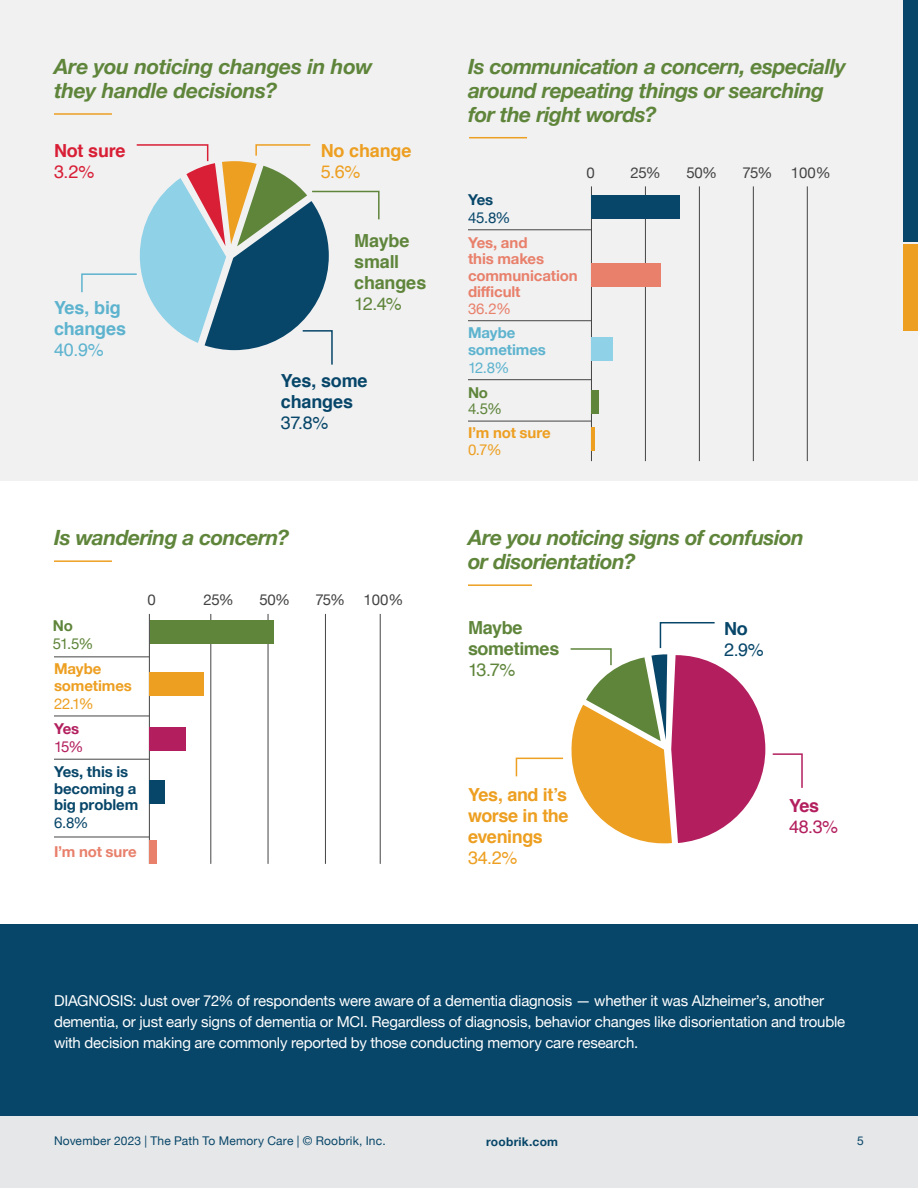
<style>
.page{position:relative;width:918px;height:1188px;background:#fff}
.page>*{position:absolute;margin:0;border:0;box-sizing:border-box;transform-origin:0 0}
.t1{font:italic 700 21px/24px "Helvetica Neue";letter-spacing:-.02em;color:#5f853b}
.t2{font:700 18px/21px "Helvetica";letter-spacing:-.02em;color:#ed9f21;text-align:justify}
.t3{font:700 18px/21px "Helvetica";letter-spacing:-.01em;color:#5f853b}
.t4{font:700 18px/21px "Helvetica";letter-spacing:-.01em;color:#074669}
.t5{font:700 18px/21px "Helvetica";letter-spacing:-.01em;color:#5db3ce}
.t6{font:18px "Helvetica";color:#5f853b}
.t7{font:18px "Helvetica";color:#074669}
.t8{font:18px "Helvetica";color:#ed9f21}
.t9{font:700 18px "Helvetica";letter-spacing:-.015em;color:#d81f36}
.t10{font:18px "Helvetica";color:#5db3ce}
.t11{font:18px "Helvetica";color:#b31f5e}
.t12{font:18px "Helvetica";color:#d81f36}
.t13{font:700 18px "Helvetica";color:#b31f5e}
.t14{font:15px/21px "Helvetica Neue";letter-spacing:-.015em;color:#fff}
.t15{font:700 15px/16.5px "Helvetica Neue";letter-spacing:-.005em;color:#e8806b}
.t16{font:700 15px/16.5px "Helvetica Neue";letter-spacing:-.005em;color:#074669}
.t17{font:15px "Helvetica Neue";letter-spacing:-.02em;color:#444}
.t18{font:700 15px/16.5px "Helvetica Neue";letter-spacing:-.005em;color:#ed9f21}
.t19{font:700 15px/16.5px "Helvetica Neue";letter-spacing:-.01em;color:#5db3ce}
.t20{font:15px "Helvetica Neue";color:#074669}
.t21{font:15px "Helvetica Neue";color:#5f853b}
.t22{font:15px "Helvetica Neue";color:#ed9f21}
.t23{font:15px "Helvetica Neue";color:#e8806b}
.t24{font:15px "Helvetica Neue";color:#5db3ce}
.t25{font:700 15px "Helvetica Neue";color:#5f853b}
.t26{font:700 15px "Helvetica Neue";color:#b31f5e}
.t27{font:15px "Helvetica Neue";color:#b31f5e}
.t28{font:12px "Helvetica Neue";letter-spacing:.015em;color:#074669}
.t29{font:700 12px "Helvetica Neue";letter-spacing:.02em;color:#074669}
</style>
<div class="page">
<div style="left:0;top:1112px;width:918px;height:76px;background:#e6e7e8"></div>
<div style="left:0;top:0;width:918px;height:480px;background:#f1f1f2"></div>
<div style="left:904px;top:0;width:14px;height:241px;background:#074669"></div>
<div style="left:904px;top:244px;width:14px;height:86px;background:#ed9f21"></div>
<hr style="left:54px;top:113px;width:58px;height:2px;background:#ed9f21">
<svg style="left:81px;top:144px;width:299px;height:221px"></svg>
<hr style="left:54px;top:560px;width:58px;height:2px;background:#ed9f21">
<hr style="left:149px;top:614px;width:1px;height:250px;background:#444">
<hr style="left:54px;top:837px;width:95px;height:1px;background:#444">
<hr style="left:54px;top:759px;width:95px;height:1px;background:#444">
<hr style="left:54px;top:716px;width:95px;height:1px;background:#444">
<hr style="left:54px;top:657px;width:95px;height:1px;background:#444">
<hr style="left:211px;top:614px;width:1px;height:250px;background:#444">
<hr style="left:268px;top:614px;width:1px;height:250px;background:#444">
<hr style="left:325px;top:614px;width:1px;height:250px;background:#444">
<hr style="left:380px;top:614px;width:1px;height:250px;background:#444">
<div style="left:150px;top:672px;width:54px;height:24px;background:#ed9f21"></div>
<div style="left:150px;top:620px;width:123px;height:23px;background:#5f853b"></div>
<div style="left:150px;top:727px;width:36px;height:24px;background:#b31f5e"></div>
<div style="left:149px;top:840px;width:8px;height:24px;background:#e8806b"></div>
<div style="left:150px;top:780px;width:15px;height:24px;background:#074669"></div>
<hr style="left:468px;top:584px;width:64px;height:2px;background:#ed9f21">
<div style="left:0;top:924px;width:918px;height:191px;background:#074669"></div>
<hr style="left:469px;top:137px;width:58px;height:1px;background:#ed9f21">
<hr style="left:591px;top:186px;width:1px;height:275px;background:#444">
<hr style="left:468px;top:230px;width:124px;height:1px;background:#444">
<hr style="left:468px;top:320px;width:124px;height:1px;background:#444">
<hr style="left:468px;top:379px;width:124px;height:1px;background:#444">
<hr style="left:468px;top:421px;width:124px;height:1px;background:#444">
<hr style="left:645px;top:186px;width:1px;height:275px;background:#444">
<hr style="left:699px;top:186px;width:1px;height:275px;background:#444">
<hr style="left:753px;top:186px;width:1px;height:275px;background:#444">
<hr style="left:807px;top:186px;width:1px;height:275px;background:#444">
<div style="left:592px;top:337px;width:21px;height:24px;background:#8fd1e7"></div>
<div style="left:591px;top:195px;width:89px;height:24px;background:#074669"></div>
<div style="left:591px;top:263px;width:70px;height:24px;background:#e8806b"></div>
<hr style="left:592px;top:427px;width:3px;height:24px;background:#ed9f21">
<div style="left:592px;top:391px;width:7px;height:23px;background:#5f853b"></div>
<svg style="left:772px;top:753px;width:31px;height:35px"></svg>
<svg style="left:515px;top:622px;width:250px;height:222px"></svg>
<h1 class="t1" style="left:54px;top:56px;width:320px">Are you noticing changes in how they handle decisions?</h1>
<p class="t9" style="left:54px;top:136px;width:73px">Not sure</p>
<p class="t12" style="left:54px;top:158px;width:42px">3.2%</p>
<p class="t5" style="left:54px;top:297px;width:74px">Yes, big changes</p>
<p class="t10" style="left:54px;top:336px;width:51px">40.9%</p>
<p class="t2" style="left:321px;top:141px;width:92px">No change</p>
<p class="t8" style="left:321px;top:158px;width:41px">5.6%</p>
<p class="t3" style="left:354px;top:230px;width:74px">Maybe small changes</p>
<p class="t6" style="left:354px;top:290px;width:49px">12.4%</p>
<p class="t4" style="left:281px;top:370px;width:88px">Yes, some changes</p>
<p class="t7" style="left:281px;top:409px;width:49px">37.8%</p>
<h1 class="t1" style="left:54px;top:527px;width:237px">Is wandering a concern?</h1>
<p class="t25" style="left:53px;top:614px;width:22px">No</p>
<p class="t21" style="left:53px;top:633px;width:42px">51.5%</p>
<p class="t18" style="left:54px;top:661px;width:79px">Maybe sometimes</p>
<p class="t22" style="left:54px;top:693px;width:41px">22.1%</p>
<p class="t26" style="left:54px;top:717px;width:27px">Yes</p>
<p class="t27" style="left:54px;top:736px;width:31px">15%</p>
<p class="t16" style="left:54px;top:764px;width:86px">Yes, this is becoming a big problem</p>
<p class="t20" style="left:54px;top:812px;width:36px">6.8%</p>
<p class="t15" style="left:54px;top:844px;width:84px">I’m not sure</p>
<p class="t17" style="left:148px;top:589px;width:10px">0</p>
<p class="t17" style="left:204px;top:589px;width:32px">25%</p>
<p class="t17" style="left:259px;top:589px;width:32px">50%</p>
<p class="t17" style="left:315px;top:589px;width:90px">75% 100%</p>
<h1 class="t1" style="left:468px;top:56px;width:379px">Is communication a concern, especially around repeating things or searching for the right words?</h1>
<p class="t16" style="left:468px;top:192px;width:27px">Yes</p>
<p class="t20" style="left:468px;top:207px;width:44px">45.8%</p>
<p class="t15" style="left:468px;top:234px;width:111px">Yes, and<br>this makes communication difficult</p>
<p class="t23" style="left:468px;top:297px;width:45px">36.2%</p>
<p class="t19" style="left:468px;top:325px;width:79px">Maybe sometimes</p>
<p class="t24" style="left:468px;top:357px;width:43px">12.8%</p>
<p class="t25" style="left:468px;top:380px;width:22px">No</p>
<p class="t21" style="left:468px;top:398px;width:36px">4.5%</p>
<p class="t18" style="left:468px;top:425px;width:84px">I’m not sure</p>
<p class="t22" style="left:468px;top:439px;width:35px">0.7%</p>
<p class="t17" style="left:586px;top:162px;width:10px">0</p>
<p class="t17" style="left:631px;top:162px;width:32px">25%</p>
<p class="t17" style="left:687px;top:162px;width:32px">50%</p>
<p class="t17" style="left:742px;top:162px;width:90px">75% 100%</p>
<h1 class="t1" style="left:468px;top:527px;width:337px">Are you noticing signs of confusion or disorientation?</h1>
<p class="t3" style="left:468px;top:617px;width:93px">Maybe sometimes</p>
<p class="t6" style="left:468px;top:656px;width:49px">13.7%</p>
<p class="t2" style="left:468px;top:784px;width:102px">Yes, and it’s worse in the evenings</p>
<p class="t8" style="left:468px;top:843px;width:51px">34.2%</p>
<p class="t4" style="left:724px;top:619px;width:25px">No</p>
<p class="t7" style="left:724px;top:636px;width:41px">2.9%</p>
<p class="t13" style="left:789px;top:792px;width:32px">Yes</p>
<p class="t11" style="left:789px;top:813px;width:51px">48.3%</p>
<p class="t14" style="left:54px;top:991px;width:793px">DIAGNOSIS: Just over 72% of respondents were aware of a dementia diagnosis — whether it was Alzheimer’s, another dementia, or just early signs of dementia or MCI. Regardless of diagnosis, behavior changes like disorientation and trouble with decision making are commonly reported by those conducting memory care research.</p>
<p class="t28" style="left:54px;top:1132px;width:333px">November 2023 | The Path To Memory Care | © Roobrik, Inc.</p>
<p class="t29" style="left:486px;top:1132px;width:74px">roobrik.com</p>
<p class="t28" style="left:857px;top:1132px;width:8px">5</p>
</div>
